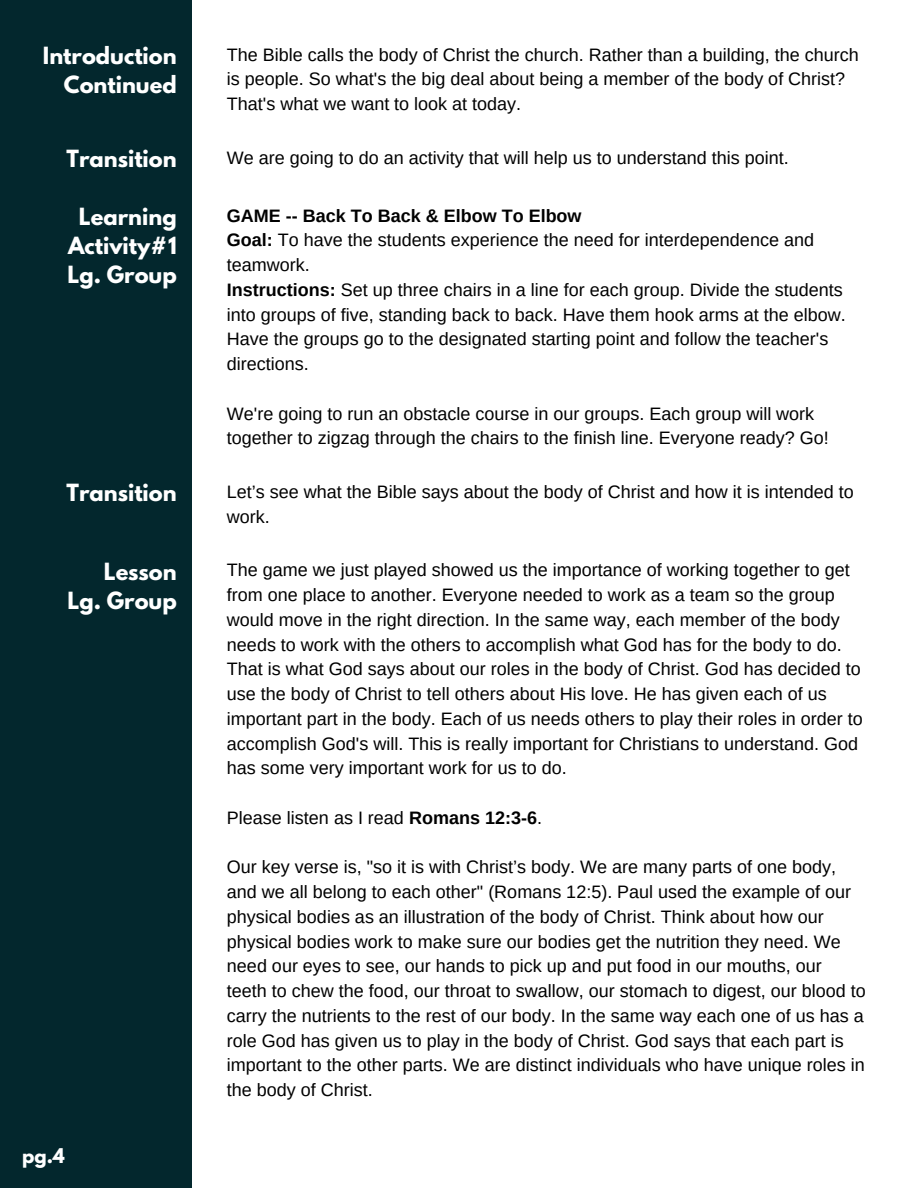
<style>
.page{position:relative;width:918px;height:1188px;background:#fff}
.page>*{position:absolute;margin:0;border:0;box-sizing:border-box;transform-origin:0 0}
.t1{font:700 21px/29.2px "League Spartan";color:#fff;text-align:right}
.t2{font:18px/24.8px "Arimo";color:#000}
.t3{font:700 18px "Arimo";color:#000}
.t4{font:700 18px "League Spartan";color:#fff}
.s1{font-weight:700}
</style>
<div class="page">
<div style="left:0;top:0;width:191px;height:1188px;background:#03272d"></div>
<p class="t1" style="left:43px;top:43px;width:135px">Introduction<br>Continued</p>
<h1 class="t2" style="left:227px;top:42px;width:633px">The Bible calls the body of Christ the church. Rather than a building, the church is people. So what's the big deal about being a member of the body of Christ?<br>That's what we want to look at today.</h1>
<p class="t1" style="left:67px;top:147px;width:112px">Transition</p>
<h1 class="t2" style="left:227px;top:145px;width:563px">We are going to do an activity that will help us to understand this point.</h1>
<p class="t1" style="left:68px;top:204px;width:111px;text-align:center">Learning<br>Activity#1<br>Lg. Group</p>
<h1 class="t3" style="left:227px;top:205px;width:356px">GAME -- Back To Back &amp; Elbow To Elbow</h1>
<p class="t2" style="left:227px;top:228px;width:589px"><span class="s1">Goal:</span> To have the students experience the need for interdependence and teamwork.</p>
<p class="t2" style="left:227px;top:277px;width:620px"><span class="s1">Instructions:</span> Set up three chairs in a line for each group. Divide the students into groups of five, standing back to back. Have them hook arms at the elbow.<br>Have the groups go to the designated starting point and follow the teacher's directions.</p>
<p class="t2" style="left:227px;top:401px;width:603px">We're going to run an obstacle course in our groups. Each group will work together to zigzag through the chairs to the finish line. Everyone ready? Go!</p>
<p class="t1" style="left:67px;top:481px;width:112px">Transition</p>
<h1 class="t2" style="left:227px;top:479px;width:628px">Let’s see what the Bible says about the body of Christ and how it is intended to work.</h1>
<p class="t1" style="left:68px;top:559px;width:111px">Lesson<br>Lg. Group</p>
<h1 class="t2" style="left:227px;top:558px;width:637px">The game we just played showed us the importance of working together to get from one place to another. Everyone needed to work as a team so the group would move in the right direction. In the same way, each member of the body needs to work with the others to accomplish what God has for the body to do.<br>That is what God says about our roles in the body of Christ. God has decided to use the body of Christ to tell others about His love. He has given each of us important part in the body. Each of us needs others to play their roles in order to accomplish God's will. This is really important for Christians to understand. God has some very important work for us to do.</h1>
<p class="t2" style="left:227px;top:805px;width:317px">Please listen as I read <span class="s1">Romans 12:3-6</span>.</p>
<p class="t2" style="left:227px;top:855px;width:640px">Our key verse is, "so it is with Christ’s body. We are many parts of one body, and we all belong to each other" (Romans 12:5). Paul used the example of our physical bodies as an illustration of the body of Christ. Think about how our physical bodies work to make sure our bodies get the nutrition they need. We need our eyes to see, our hands to pick up and put food in our mouths, our teeth to chew the food, our throat to swallow, our stomach to digest, our blood to carry the nutrients to the rest of our body. In the same way each one of us has a role God has given us to play in the body of Christ. God says that each part is important to the other parts. We are distinct individuals who have unique roles in the body of Christ.</p>
<h2 class="t4" style="left:22px;top:1146px;width:44px">pg.4</h2>
</div>
